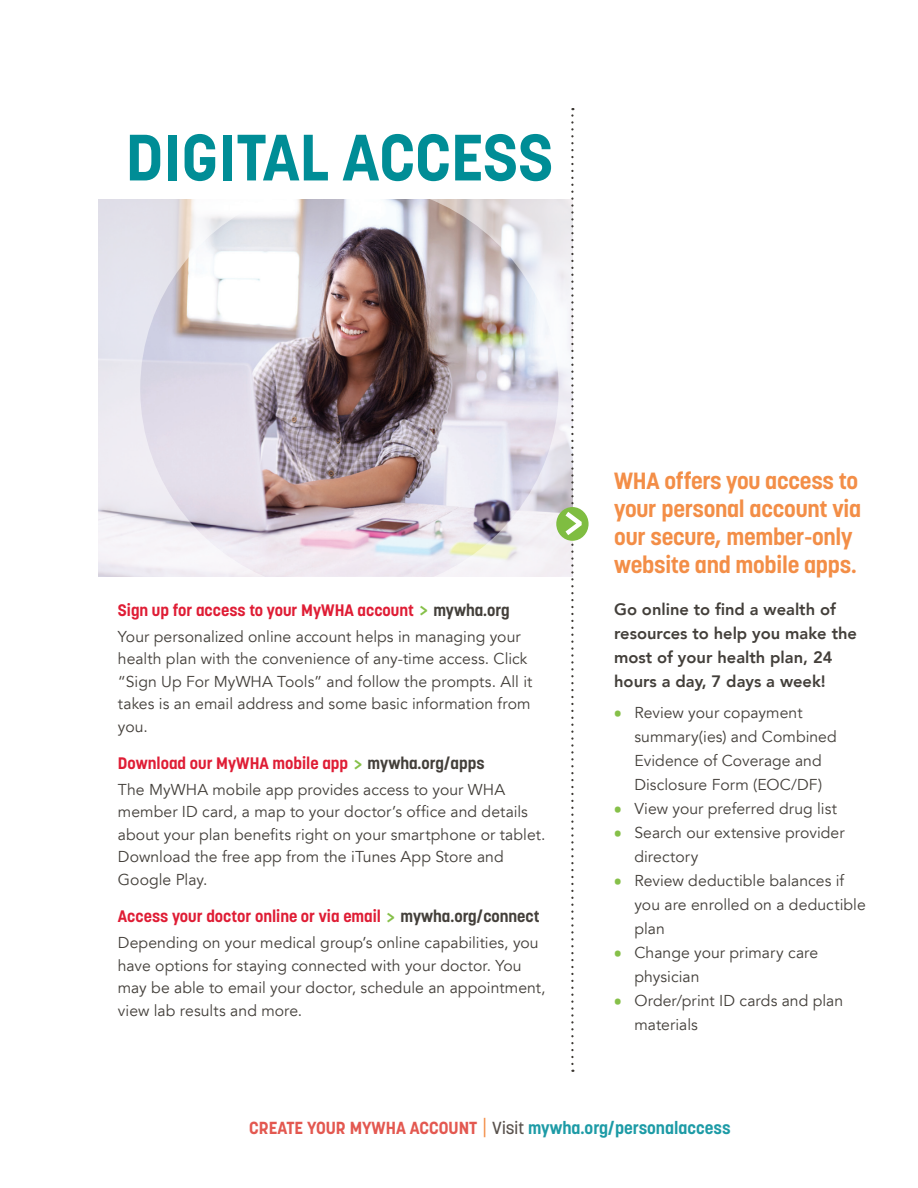
<style>
.page{position:relative;width:918px;height:1188px;background:#fff}
.page>*{position:absolute;margin:0;border:0;box-sizing:border-box;transform-origin:0 0}
._01_Benefit_Header{font:700 64.8px "Korolev";color:#008d96}
._02_Benefit_Intro_Or{font:700 23.25px/27.9px "Korolev";letter-spacing:-.01em;color:#f38e47}
.t1{font:700 17.4px "Korolev";color:#1d9ba6}
.Subhead{font:700 16.5px "Korolev";color:#df1d35}
._03_Benefit_Bold_Tex{font:800 16.5px/24px "Avenir LT";color:#433f3a}
._04_Benefit_Body{font:15.75px/22.5px "Avenir LT";letter-spacing:.005em;color:#433f3a}
.s1{font-family:"Archer";font-size:22.5px;color:#86c049}
.s2{color:#433f3a}
.s3{font-family:"Korolev";font-weight:500;font-size:15px;color:#86c049}
.s4{color:#e35850}
.s5{font-weight:300;font-size:23.85px;color:#f38e47}
.s6{font-weight:500;color:#59524d}
</style>
<div class="page">
<img style="left:98px;top:199px;width:488px;height:378px">
<div style="left:556px;top:507px;width:33px;height:34px;background:#7fbd41;border-radius:50%"></div>
<svg style="left:566px;top:108px;width:16px;height:956px"></svg>
<p class="_01_Benefit_Header" style="left:126px;top:117px;width:429px">DIGITAL ACCESS</p>
<p class="Subhead" style="left:118px;top:600px;width:393px">Sign up for access to your MyWHA account <span class="s1">&gt;</span> <span class="s2">mywha.org</span></p>
<p class="_04_Benefit_Body" style="left:118px;top:625px;width:416px">Your personalized online account helps in managing your health plan with the convenience of any-time access. Click “Sign Up For MyWHA Tools” and follow the prompts. All it takes is an email address and some basic information from you.</p>
<p class="Subhead" style="left:118px;top:753px;width:368px">Download our MyWHA mobile app <span class="s1">&gt;</span> <span class="s2">mywha.org/apps</span></p>
<p class="_04_Benefit_Body" style="left:118px;top:779px;width:429px">The MyWHA mobile app provides access to your WHA member ID card, a map to your doctor’s office and details about your plan benefits right on your smartphone or tablet.<br>Download the free app from the iTunes App Store and Google Play.</p>
<p class="Subhead" style="left:118px;top:906px;width:423px">Access your doctor online or via email <span class="s1">&gt;</span> <span class="s2">mywha.org/connect</span></p>
<p class="_04_Benefit_Body" style="left:118px;top:932px;width:429px">Depending on your medical group’s online capabilities, you have options for staying connected with your doctor. You may be able to email your doctor, schedule an appointment, view lab results and more.</p>
<p class="_02_Benefit_Intro_Or" style="left:614px;top:467px;width:249px">WHA offers you access to your personal account via our secure, member-only website and mobile apps.</p>
<p class="_03_Benefit_Bold_Tex" style="left:614px;top:597px;width:244px">Go online to find a wealth of resources to help you make the most of your health plan, 24 hours a day, 7 days a week!</p>
<p class="_04_Benefit_Body" style="left:634px;top:701px;width:204px;line-height:24px;text-indent:-20px"><span class="s3">•</span> Review your copayment summary(ies) and Combined<br>Evidence of Coverage and<br>Disclosure Form (EOC/DF)</p>
<p class="_04_Benefit_Body" style="left:614px;top:797px;width:224px"><span class="s3">•</span> View your preferred drug list</p>
<p class="_04_Benefit_Body" style="left:634px;top:821px;width:212px;line-height:24px;text-indent:-20px"><span class="s3">•</span> Search our extensive provider directory</p>
<p class="_04_Benefit_Body" style="left:634px;top:869px;width:233px;line-height:24px;text-indent:-20px"><span class="s3">•</span> Review deductible balances if you are enrolled on a deductible plan</p>
<p class="_04_Benefit_Body" style="left:634px;top:941px;width:185px;line-height:24px;text-indent:-20px"><span class="s3">•</span> Change your primary care physician</p>
<p class="_04_Benefit_Body" style="left:634px;top:989px;width:210px;line-height:24px;text-indent:-20px"><span class="s3">•</span> Order/print ID cards and plan materials</p>
<p class="t1" style="left:249px;top:1117px;width:483px"><span class="s4">CREATE YOUR MYWHA ACCOUNT</span> <span class="s5">|</span> <span class="s6">Visit</span> mywha.org/personalaccess</p>
</div>
